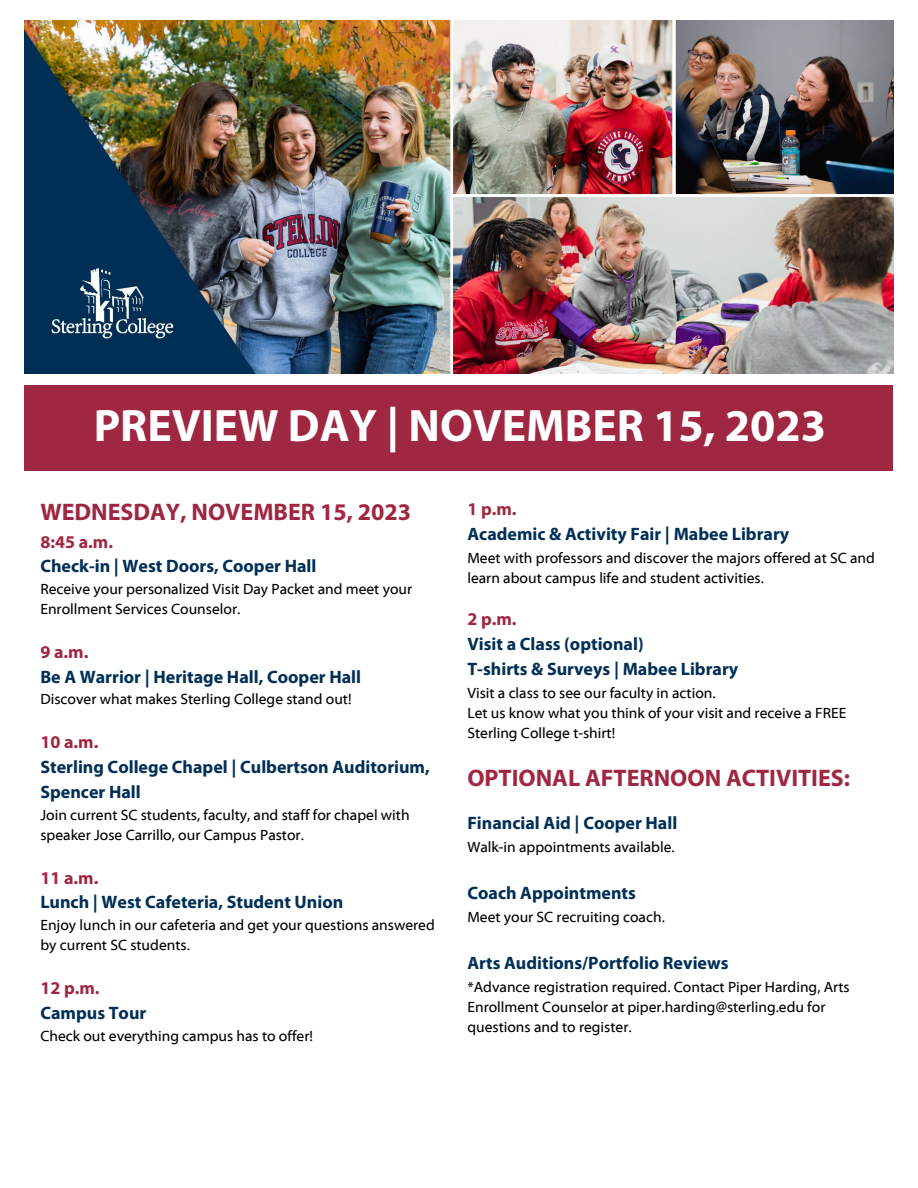
<style>
.page{position:relative;width:918px;height:1188px;background:#fff}
.page>*{position:absolute;margin:0;border:0;box-sizing:border-box;transform-origin:0 0}
.t1{font:700 45.6px "Myriad Pro";color:#fff}
.t2{font:700 24px "Myriad Pro";color:#a02741}
.t3{font:700 18px/24.8px "Myriad Pro";color:#002f56}
.t4{font:15px/20px "Myriad Web Pro";color:#000}
.s1{color:#a02741}
</style>
<div class="page">
<img style="left:25px;top:21px;width:868px;height:353px">
<div style="left:25px;top:385px;width:868px;height:85px;background:#a02741"></div>
<p class="t1" style="left:94px;top:407px;width:734px">PREVIEW DAY | NOVEMBER 15, 2023</p>
<p class="t2" style="left:40px;top:502px;width:372px">WEDNESDAY, NOVEMBER 15, 2023</p>
<p class="t3" style="left:40px;top:531px;width:278px"><span class="s1">8:45 a.m.<br></span>Check-in | West Doors, Cooper Hall</p>
<p class="t4" style="left:40px;top:579px;width:373px">Receive your personalized Visit Day Packet and meet your<br>Enrollment Services Counselor.</p>
<p class="t3" style="left:40px;top:641px;width:322px"><span class="s1">9 a.m.<br></span>Be A Warrior | Heritage Hall, Cooper Hall</p>
<p class="t4" style="left:40px;top:690px;width:313px">Discover what makes Sterling College stand out!</p>
<p class="t3" style="left:40px;top:731px;width:391px"><span class="s1">10 a.m.<br></span>Sterling College Chapel | Culbertson Auditorium,<br>Spencer Hall</p>
<p class="t4" style="left:40px;top:805px;width:371px">Join current SC students, faculty, and staff for chapel with speaker Jose Carrillo, our Campus Pastor.</p>
<p class="t3" style="left:40px;top:867px;width:304px"><span class="s1">11 a.m.<br></span>Lunch | West Cafeteria, Student Union</p>
<p class="t4" style="left:40px;top:915px;width:396px">Enjoy lunch in our cafeteria and get your questions answered by current SC students.</p>
<p class="t3" style="left:40px;top:977px;width:107px"><span class="s1">12 p.m.<br></span>Campus Tour</p>
<p class="t4" style="left:40px;top:1026px;width:274px">Check out everything campus has to offer!</p>
<p class="t3" style="left:467px;top:498px;width:323px"><span class="s1">1 p.m.<br></span>Academic &amp; Activity Fair | Mabee Library</p>
<p class="t4" style="left:467px;top:548px;width:409px">Meet with professors and discover the majors offered at SC and learn about campus life and student activities.</p>
<p class="t3" style="left:467px;top:608px;width:272px"><span class="s1">2 p.m.<br></span>Visit a Class (optional)<br>T-shirts &amp; Surveys | Mabee Library</p>
<p class="t4" style="left:467px;top:683px;width:381px">Visit a class to see our faculty in action.<br>Let us know what you think of your visit and receive a FREE<br>Sterling College t-shirt!</p>
<p class="t2" style="left:467px;top:768px;width:384px">OPTIONAL AFTERNOON ACTIVITIES:</p>
<p class="t3" style="left:467px;top:812px;width:211px">Financial Aid | Cooper Hall</p>
<p class="t4" style="left:467px;top:837px;width:209px">Walk-in appointments available.</p>
<p class="t3" style="left:467px;top:882px;width:170px">Coach Appointments</p>
<p class="t4" style="left:467px;top:907px;width:199px">Meet your SC recruiting coach.</p>
<p class="t3" style="left:467px;top:952px;width:263px">Arts Auditions/Portfolio Reviews</p>
<p class="t4" style="left:467px;top:977px;width:384px">*Advance registration required. Contact Piper Harding, Arts<br>Enrollment Counselor at piper.harding@sterling.edu for questions and to register.</p>
</div>
